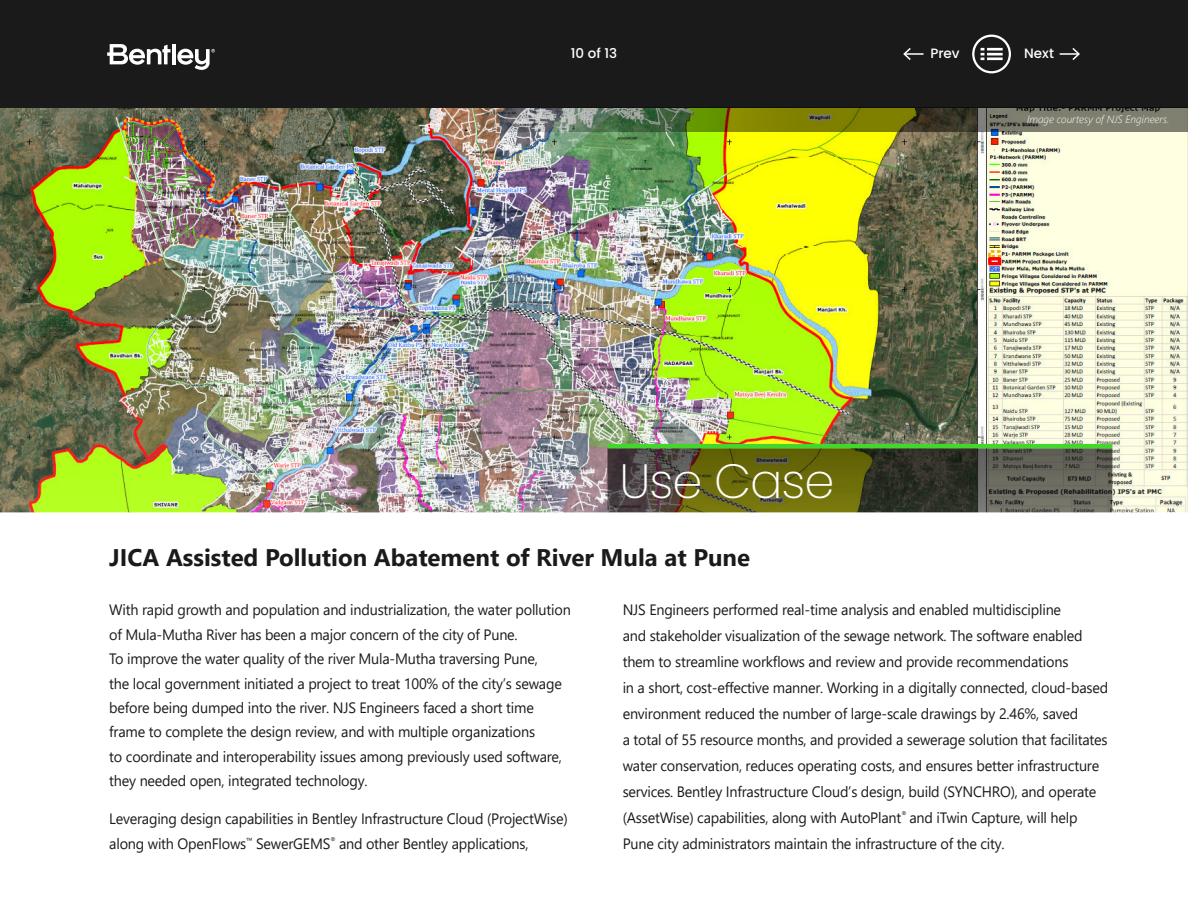
<style>
.page{position:relative;width:1188px;height:918px;background:#fff}
.page>*{position:absolute;margin:0;border:0;box-sizing:border-box;transform-origin:0 0}
.t1{font:200 48px "Poppins";letter-spacing:-.02em;color:#fff}
.t2{font:700 24px "Segoe UI";color:#1a1a1a}
.t3{font:15px/26px "Segoe UI";letter-spacing:-.015em;color:#1a1a1a;scale:.96 1}
.t4{font:500 13.5px "Poppins";color:#fff}
.t5{font:italic 300 10.5px "Segoe UI";color:#fff}
.t6{font:7.05px "Segoe UI";color:#1a1a1a;scale:.96 1}
</style>
<div class="page">
<img style="left:0;top:108px;width:1188px;height:404px">
<svg style="left:608px;top:448px;width:504px;height:64px;background:#54542f"></svg>
<hr style="left:608px;top:444px;width:504px;height:4px;background:#44d62c">
<div style="left:0;top:0;width:1188px;height:108px;background:#1a1a1a"></div>
<hr style="left:904px;top:53px;width:20px;height:2px;background:#fff">
<svg style="left:903px;top:48px;width:9px;height:12px"></svg>
<svg style="left:1060px;top:48px;width:20px;height:12px"></svg>
<svg style="left:107px;top:44px;width:63px;height:21px"></svg>
<hr style="left:172px;top:44px;width:4px;height:20px;background:#fff">
<svg style="left:177px;top:49px;width:38px;height:21px"></svg>
<img style="left:460px;top:107px;width:728px;height:25px">
<svg style="left:972px;top:35px;width:39px;height:38px"></svg>
<p class="t4" style="left:571px;top:46px;width:48px">10 of 13</p>
<p class="t4" style="left:930px;top:46px;width:31px">Prev</p>
<p class="t4" style="left:1024px;top:46px;width:31px">Next</p>
<h1 class="t1" style="left:620px;top:453px;width:217px">Use Case</h1>
<h2 class="t2" style="left:109px;top:548px;width:642px">JICA Assisted Pollution Abatement of River Mula at Pune</h2>
<p class="t5" style="left:1027px;top:115px;width:144px">Image courtesy of NJS Engineers.</p>
<p class="t3" style="left:109px;top:596px;width:482px;line-height:24.5px">With rapid growth and population and industrialization, the water pollution of Mula-Mutha River has been a major concern of the city of Pune.<br>To improve the water quality of the river Mula-Mutha traversing Pune,<br>the local government initiated a project to treat 100% of the city’s sewage before being dumped into the river. NJS Engineers faced a short time frame to complete the design review, and with multiple organizations<br>to coordinate and interoperability issues among previously used software, they needed open, integrated technology.</p>
<p class="t3" style="left:109px;top:806px;width:479px;line-height:24.5px">Leveraging design capabilities in Bentley Infrastructure Cloud (ProjectWise) along with OpenFlows<sup>™</sup> SewerGEMS</p>
<p class="t6" style="left:330px;top:835px;width:8px">®</p>
<p class="t3" style="left:339px;top:829px;width:199px">and other Bentley applications,</p>
<p class="t3" style="left:623px;top:595px;width:507px">NJS Engineers performed real-time analysis and enabled multidiscipline<br>and stakeholder visualization of the sewage network. The software enabled them to streamline workflows and review and provide recommendations<br>in a short, cost-effective manner. Working in a digitally connected, cloud-based environment reduced the number of large-scale drawings by 2.46%, saved<br>a total of 55 resource months, and provided a sewerage solution that facilitates water conservation, reduces operating costs, and ensures better infrastructure services. Bentley Infrastructure Cloud’s design, build (SYNCHRO), and operate (AssetWise) capabilities, along with AutoPlant</p>
<p class="t6" style="left:901px;top:809px;width:8px">®</p>
<p class="t3" style="left:623px;top:803px;width:475px;text-indent:287px">and iTwin Capture, will help<br>Pune city administrators maintain the infrastructure of the city.</p>
</div>
